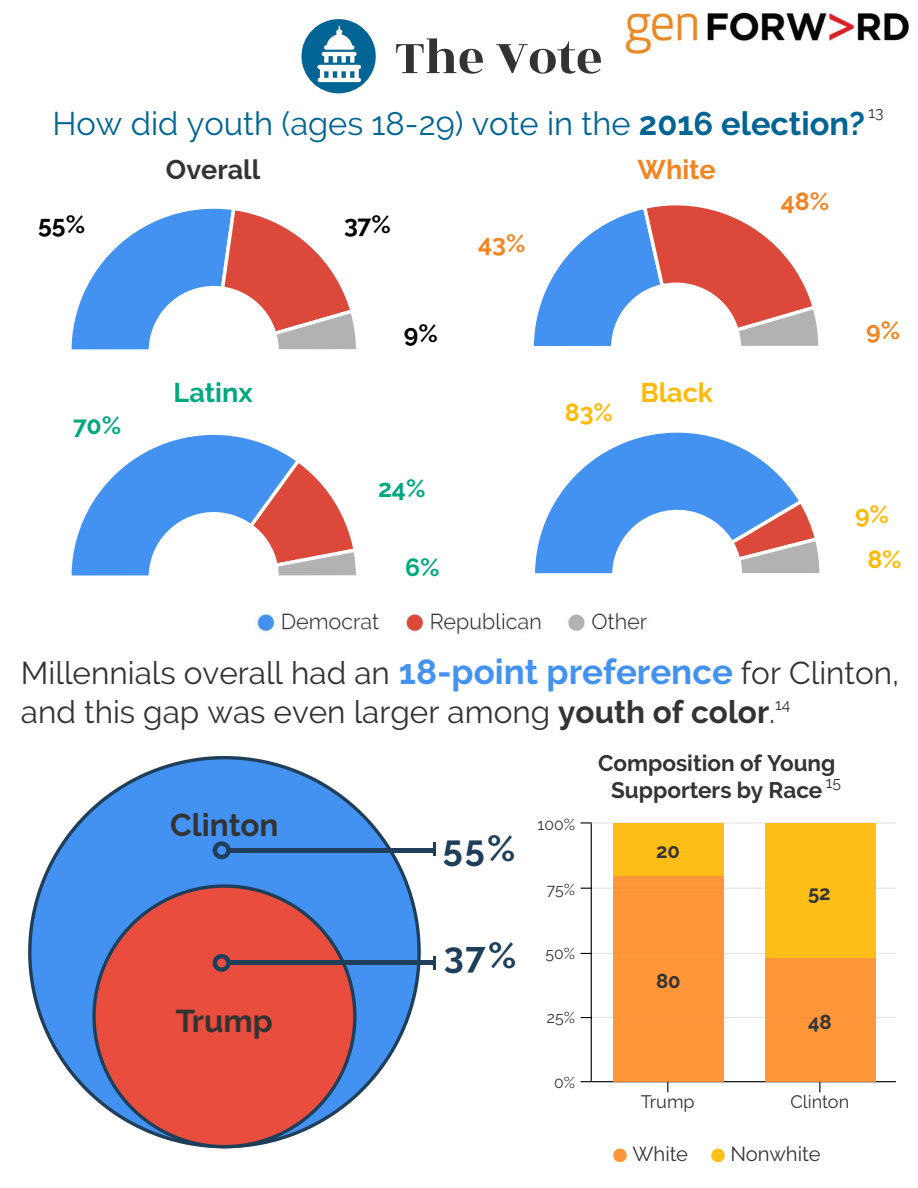
<style>
.page{position:relative;width:918px;height:1188px;background:#fff}
.page>*{position:absolute;margin:0;border:0;box-sizing:border-box;transform-origin:0 0}
.t1{font:51.75px "Rozha One";color:#333}
.t2{font:700 36px "Raleway";color:#1e3e59}
.t3{font:32.7px "Raleway";color:#006494}
.t4{font:31.5px/39.3px "Raleway";color:#333}
.t5{font:700 31.5px "Raleway";color:#333}
.t6{font:700 27px "Raleway";color:#333}
.t7{font:700 27px "Raleway";color:#00a87e}
.t8{font:700 27px "Raleway";color:#f28422}
.t9{font:700 27px "Raleway";color:#ffba08}
.t10{font:700 24.75px "Raleway";color:#f28422}
.t11{font:700 24.75px "Raleway";color:#00a87e}
.t12{font:700 24.75px "Raleway";color:#000}
.t13{font:700 24.75px/45px "Raleway";color:#ffba08;text-align:center}
.t14{font:700 22.5px/27px "Raleway";color:#333;text-align:center}
.t15{font:20.25px "Raleway";color:#333}
.t16{font:700 20.25px "Raleway";color:#333}
.t17{font:18px "Raleway";color:#333}
.t18{font:15.75px "Raleway";color:#333}
.s1{font-weight:700}
.s2{font-weight:700;font-size:34.8px;color:#4392f1}
</style>
<div class="page">
<svg style="left:534px;top:205px;width:285px;height:141px"></svg>
<svg style="left:535px;top:432px;width:285px;height:142px"></svg>
<svg style="left:71px;top:434px;width:285px;height:142px"></svg>
<svg style="left:71px;top:208px;width:285px;height:142px"></svg>
<div style="left:302px;top:19px;width:74px;height:74px;background:#006494;border-radius:50%"></div>
<svg style="left:317px;top:26px;width:44px;height:56px"></svg>
<img style="left:257px;top:609px;width:390px;height:25px">
<hr style="left:592px;top:822px;width:304px;height:1px;background:#e4e4e4">
<hr style="left:592px;top:888px;width:304px;height:1px;background:#e4e4e4">
<hr style="left:592px;top:953px;width:304px;height:1px;background:#e4e4e4">
<hr style="left:592px;top:1017px;width:304px;height:1px;background:#e4e4e4">
<hr style="left:592px;top:1081px;width:304px;height:1px;background:#000">
<hr style="left:591px;top:823px;width:1px;height:258px;background:#000">
<div style="left:613px;top:876px;width:111px;height:205px;background:#ff9639"></div>
<div style="left:765px;top:958px;width:111px;height:123px;background:#ff9639"></div>
<div style="left:613px;top:823px;width:111px;height:53px;background:#ffbe17"></div>
<div style="left:765px;top:823px;width:111px;height:135px;background:#ffbe17"></div>
<svg style="left:613px;top:1149px;width:14px;height:13px"></svg>
<svg style="left:711px;top:1149px;width:14px;height:13px"></svg>
<svg style="left:28px;top:756px;width:393px;height:340px"></svg>
<svg style="left:91px;top:883px;width:267px;height:266px;background:#c56266"></svg>
<svg style="left:213px;top:838px;width:21px;height:25px"></svg>
<svg style="left:433px;top:843px;width:2px;height:13px"></svg>
<div style="left:230px;top:848px;width:203px;height:5px;background:#1e3e59"></div>
<svg style="left:213px;top:951px;width:21px;height:24px"></svg>
<svg style="left:433px;top:956px;width:2px;height:14px"></svg>
<hr style="left:230px;top:961px;width:203px;height:4px;background:#1e3e59">
<img style="left:624px;top:12px;width:285px;height:42px">
<h1 class="t1" style="left:395px;top:21px;width:209px">The Vote</h1>
<p class="t3" style="left:52px;top:104px;width:814px">How did youth (ages 18-29) vote in the <span class="s1">2016 election?</span></p>
<p class="t6" style="left:166px;top:154px;width:96px">Overall</p>
<p class="t8" style="left:638px;top:154px;width:80px">White</p>
<p class="t18" style="left:869px;top:103px;width:17px">13</p>
<p class="t12" style="left:38px;top:210px;width:48px">55%</p>
<p class="t12" style="left:344px;top:210px;width:48px">37%</p>
<p class="t12" style="left:404px;top:319px;width:36px">9%</p>
<p class="t10" style="left:478px;top:229px;width:49px">43%</p>
<p class="t11" style="left:73px;top:411px;width:50px">70%</p>
<p class="t7" style="left:174px;top:377px;width:81px">Latinx</p>
<p class="t9" style="left:640px;top:377px;width:74px">Black</p>
<p class="t13" style="left:565px;top:390px;width:50px">83%</p>
<p class="t11" style="left:378px;top:474px;width:49px">24%</p>
<p class="t11" style="left:405px;top:553px;width:36px">6%</p>
<p class="t10" style="left:781px;top:188px;width:50px">48%</p>
<p class="t10" style="left:866px;top:316px;width:36px">9%</p>
<p class="t13" style="left:855px;top:492px;width:48px">9%<br>8%</p>
<p class="t4" style="left:21px;top:653px;width:880px">Millennials overall had an <span class="s2">18-point preference</span> for Clinton, and this gap was even larger among <span class="s1">youth of color</span>.</p>
<p class="t18" style="left:775px;top:695px;width:17px">14</p>
<p class="t5" style="left:170px;top:807px;width:110px">Clinton</p>
<p class="t5" style="left:176px;top:1003px;width:98px">Trump</p>
<p class="t2" style="left:443px;top:827px;width:74px">55%</p>
<p class="t2" style="left:444px;top:934px;width:74px">37%</p>
<p class="t18" style="left:538px;top:816px;width:39px">100%</p>
<p class="t18" style="left:547px;top:880px;width:29px">75%</p>
<p class="t18" style="left:545px;top:944px;width:31px">50%</p>
<p class="t18" style="left:547px;top:1009px;width:30px">25%</p>
<p class="t18" style="left:554px;top:1073px;width:22px">0%</p>
<p class="t14" style="left:598px;top:749px;width:239px">Composition of Young<br>Supporters by Race</p>
<p class="t18" style="left:826px;top:773px;width:17px">15</p>
<p class="t16" style="left:656px;top:840px;width:25px">20</p>
<p class="t16" style="left:656px;top:969px;width:26px">80</p>
<p class="t16" style="left:808px;top:881px;width:24px">52</p>
<p class="t16" style="left:808px;top:1011px;width:25px">48</p>
<p class="t17" style="left:641px;top:1091px;width:55px">Trump</p>
<p class="t17" style="left:791px;top:1091px;width:60px">Clinton</p>
<p class="t15" style="left:632px;top:1142px;width:57px">White</p>
<p class="t15" style="left:730px;top:1142px;width:92px">Nonwhite</p>
</div>
